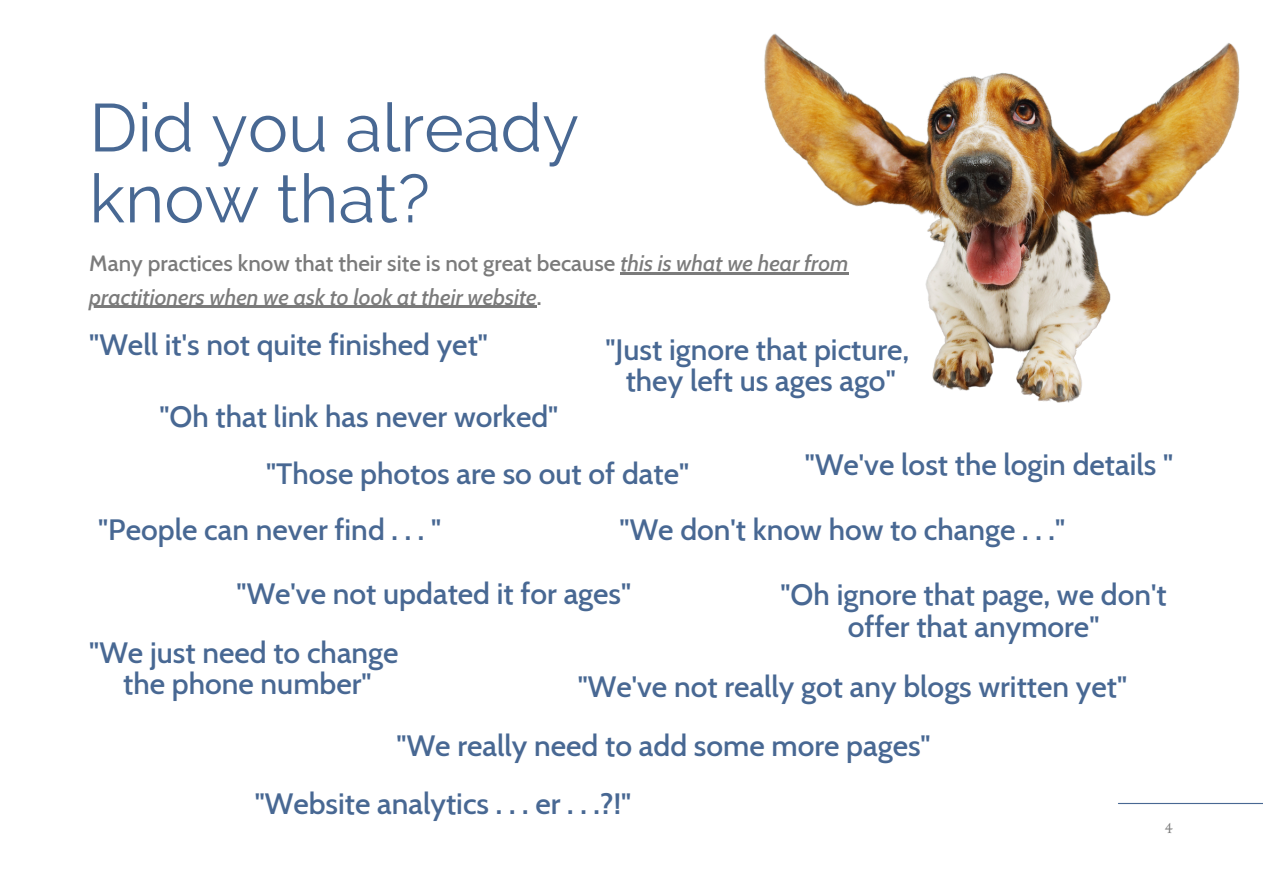
<style>
.page{position:relative;width:1263px;height:894px;background:#fff}
.page>*{position:absolute;margin:0;border:0;box-sizing:border-box;transform-origin:0 0}
.t1{font:67.5px/70.8px "Raleway";color:#486893}
.t2{font:500 30px/31.5px "Cabin";color:#486893;text-align:center}
.t3{font:italic 500 22.5px/33.8px "Cabin";color:#7b7b7b}
.t4{font:15px "Ovo";color:#7b7b7b}
.s1{font-style:normal}
</style>
<div class="page">
<img style="left:697px;top:33px;width:543px;height:370px">
<hr style="left:1118px;top:802px;width:145px;height:1px;background:#486893">
<hr style="left:620px;top:272px;width:228px;height:2px;background:#7b7b7b">
<hr style="left:89px;top:306px;width:448px;height:2px;background:#7b7b7b">
<p class="t1" style="left:89px;top:92px;width:491px">Did you already know that?</p>
<p class="t3" style="left:89px;top:246px;width:761px"><span class="s1">Many practices know that their site is not great because</span> this is what we hear from practitioners when we ask to look at their website<span class="s1">.</span></p>
<p class="t2" style="left:89px;top:329px;width:400px">"Well it's not quite finished yet"</p>
<p class="t2" style="left:605px;top:333px;width:305px">"Just ignore that picture,</p>
<p class="t2" style="left:626px;top:365px;width:271px">they left us ages ago"</p>
<p class="t2" style="left:159px;top:401px;width:400px">"Oh that link has never worked"</p>
<p class="t2" style="left:266px;top:457px;width:425px">"Those photos are so out of date"</p>
<p class="t2" style="left:805px;top:448px;width:370px">"We've lost the login details "</p>
<p class="t2" style="left:98px;top:513px;width:344px">"People can never find . . . "</p>
<p class="t2" style="left:620px;top:513px;width:447px">"We don't know how to change . . ."</p>
<p class="t2" style="left:237px;top:577px;width:396px">"We've not updated it for ages"</p>
<p class="t2" style="left:780px;top:578px;width:388px">"Oh ignore that page, we don't offer that anymore"</p>
<p class="t2" style="left:578px;top:670px;width:551px">"We've not really got any blogs written yet"</p>
<p class="t2" style="left:89px;top:636px;width:311px">"We just need to change</p>
<p class="t2" style="left:123px;top:667px;width:250px">the phone number"</p>
<p class="t2" style="left:397px;top:729px;width:536px">"We really need to add some more pages"</p>
<p class="t2" style="left:255px;top:786px;width:378px">"Website analytics . . . er . . .?!"</p>
<p class="t4" style="left:1165px;top:820px;width:10px">4</p>
</div>
